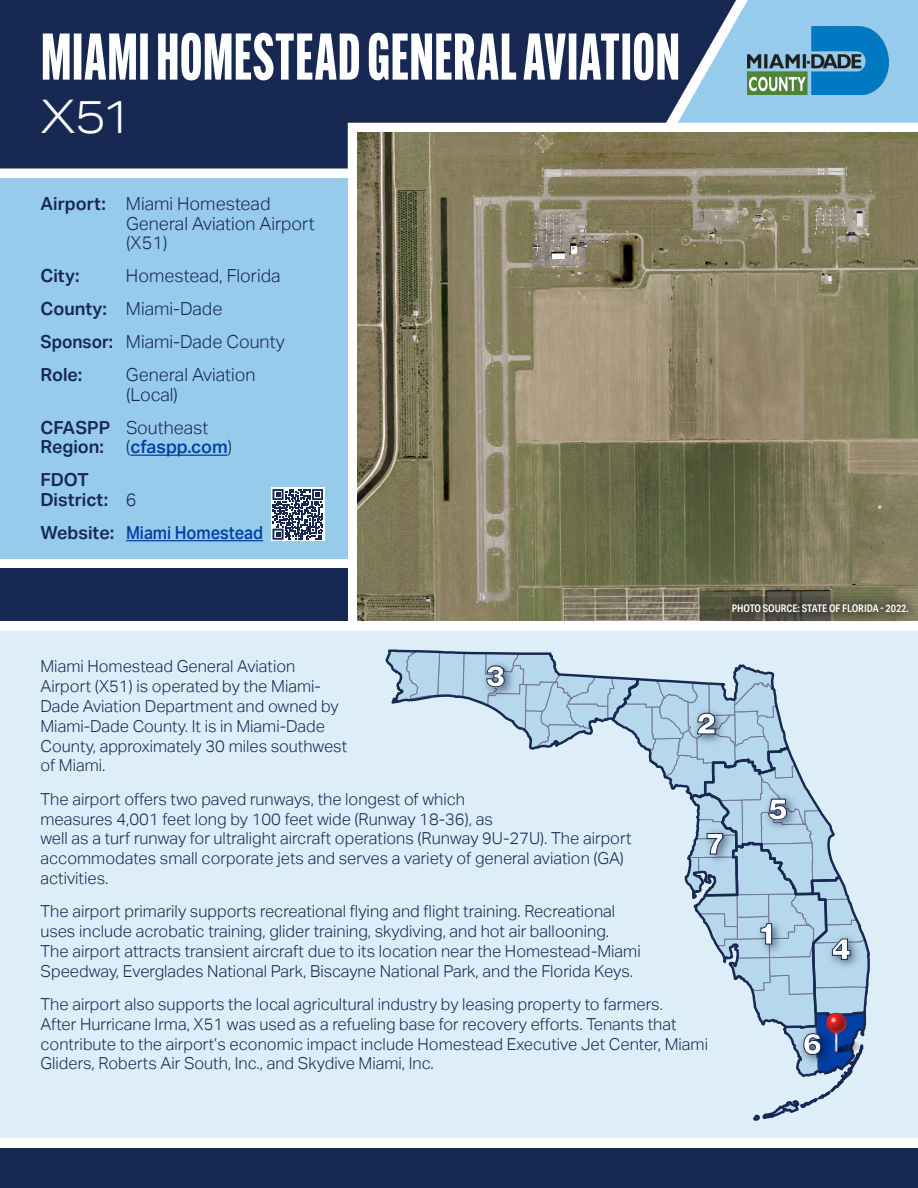
<style>
.page{position:relative;width:918px;height:1188px;background:#fff}
.page>*{position:absolute;margin:0;border:0;box-sizing:border-box;transform-origin:0 0}
.t1{font:800 64.5px "Alternate Gothic Comp ATF";letter-spacing:.015em;color:#fff;scale:.95 1}
.t2{font:300 46.35px "Aktiv Grotesk Ex";color:#fff}
.t3{font:900 29.4px "Helvetica Neue LT Com";color:#fff}
.t4{font:300 18px/19.5px "Aktiv Grotesk";color:#172953}
.t5{font:600 18px/19.5px "Aktiv Grotesk";color:#172953}
.t6{font:500 18px "Aktiv Grotesk";color:#0040a6;scale:.91 1}
.t7{font:300 16.5px/19.8px "Aktiv Grotesk";color:#172953}
.t8{font:600 10.5px "Aktiv Grotesk Cd";color:#fff}
.s1{font-weight:600}
.s2{font-weight:300}
.s3{font-weight:500;color:#0040a6}
.s4{font-weight:600;color:#172953}
</style>
<div class="page">
<div style="left:0;top:632px;width:918px;height:506px;background:#deeef8"></div>
<div style="left:736px;top:0;width:182px;height:123px;background:#97cbeb"></div>
<img style="left:747px;top:27px;width:142px;height:68px">
<div style="left:0;top:178px;width:348px;height:380px;background:#97cbeb"></div>
<div style="left:0;top:568px;width:348px;height:53px;background:#172953"></div>
<svg style="left:0;top:0;width:736px;height:169px;background:#26385f"></svg>
<img style="left:357px;top:133px;width:561px;height:488px">
<div style="left:720px;top:592px;width:198px;height:32px;background:#231f20;opacity:.75"></div>
<hr style="left:130px;top:455px;width:98px;height:1px;background:#0040a6">
<hr style="left:126px;top:540px;width:137px;height:1px;background:#0040a6">
<div style="left:271px;top:488px;width:54px;height:53px;background:linear-gradient(to bottom,#fff,#fff)"></div>
<svg style="left:273px;top:489px;width:50px;height:50px;background:#6a7590"></svg>
<div style="left:0;top:1149px;width:918px;height:39px;background:#172953"></div>
<svg style="left:385px;top:649px;width:485px;height:472px"></svg>
<p class="t1" style="left:41px;top:17px;width:674px">MIAMI HOMESTEAD GENERAL AVIATION</p>
<p class="t2" style="left:40px;top:90px;width:94px">X51</p>
<p class="t4" style="left:126px;top:194px;width:190px;text-indent:-86px"><span class="s1">Airport:</span> Miami Homestead<br>General Aviation Airport (X51)</p>
<p class="t5" style="left:40px;top:266px;width:40px">City:</p>
<p class="t4" style="left:126px;top:266px;width:156px">Homestead, Florida</p>
<p class="t4" style="left:40px;top:299px;width:184px"><span class="s1">County:</span> Miami-Dade</p>
<p class="t4" style="left:40px;top:332px;width:246px"><span class="s1">Sponsor:</span> Miami-Dade County</p>
<p class="t5" style="left:40px;top:365px;width:43px">Role:</p>
<p class="t4" style="left:126px;top:365px;width:131px">General Aviation (Local)</p>
<p class="t5" style="left:40px;top:418px;width:193px">CFASPP <span class="s2">Southeast<br></span>Region: <span class="s2">(</span><span class="s3">cfaspp.com</span><span class="s2">)</span></p>
<p class="t5" style="left:40px;top:470px;width:98px">FDOT<br>District: <span class="s2">6</span></p>
<p class="t6" style="left:40px;top:522px;width:246px"><span class="s4">Website:</span> Miami Homestead</p>
<p class="t8" style="left:732px;top:602px;width:179px">PHOTO SOURCE: STATE OF FLORIDA - 2022.</p>
<p class="t7" style="left:40px;top:657px;width:308px">Miami Homestead General Aviation Airport (X51) is operated by the Miami-Dade Aviation Department and owned by Miami-Dade County. It is in Miami-Dade County, approximately 30 miles southwest of Miami.</p>
<p class="t7" style="left:40px;top:789px;width:593px">The airport offers two paved runways, the longest of which<br>measures 4,001 feet long by 100 feet wide (Runway 18-36), as<br>well as a turf runway for ultralight aircraft operations (Runway 9U-27U). The airport accommodates small corporate jets and serves a variety of general aviation (GA) activities.</p>
<p class="t7" style="left:40px;top:902px;width:602px">The airport primarily supports recreational flying and flight training. Recreational uses include acrobatic training, glider training, skydiving, and hot air ballooning.<br>The airport attracts transient aircraft due to its location near the Homestead-Miami Speedway, Everglades National Park, Biscayne National Park, and the Florida Keys.</p>
<p class="t7" style="left:40px;top:994px;width:669px">The airport also supports the local agricultural industry by leasing property to farmers.<br>After Hurricane Irma, X51 was used as a refueling base for recovery efforts. Tenants that contribute to the airport’s economic impact include Homestead Executive Jet Center, Miami Gliders, Roberts Air South, Inc., and Skydive Miami, Inc.</p>
<p class="t3" style="left:486px;top:658px;width:21px">3</p>
<p class="t3" style="left:697px;top:706px;width:21px">2</p>
<p class="t3" style="left:705px;top:826px;width:21px">7</p>
<p class="t3" style="left:768px;top:791px;width:21px">5</p>
<p class="t3" style="left:757px;top:916px;width:21px">1</p>
<p class="t3" style="left:832px;top:931px;width:21px">4</p>
<p class="t3" style="left:803px;top:1026px;width:21px">6</p>
</div>
